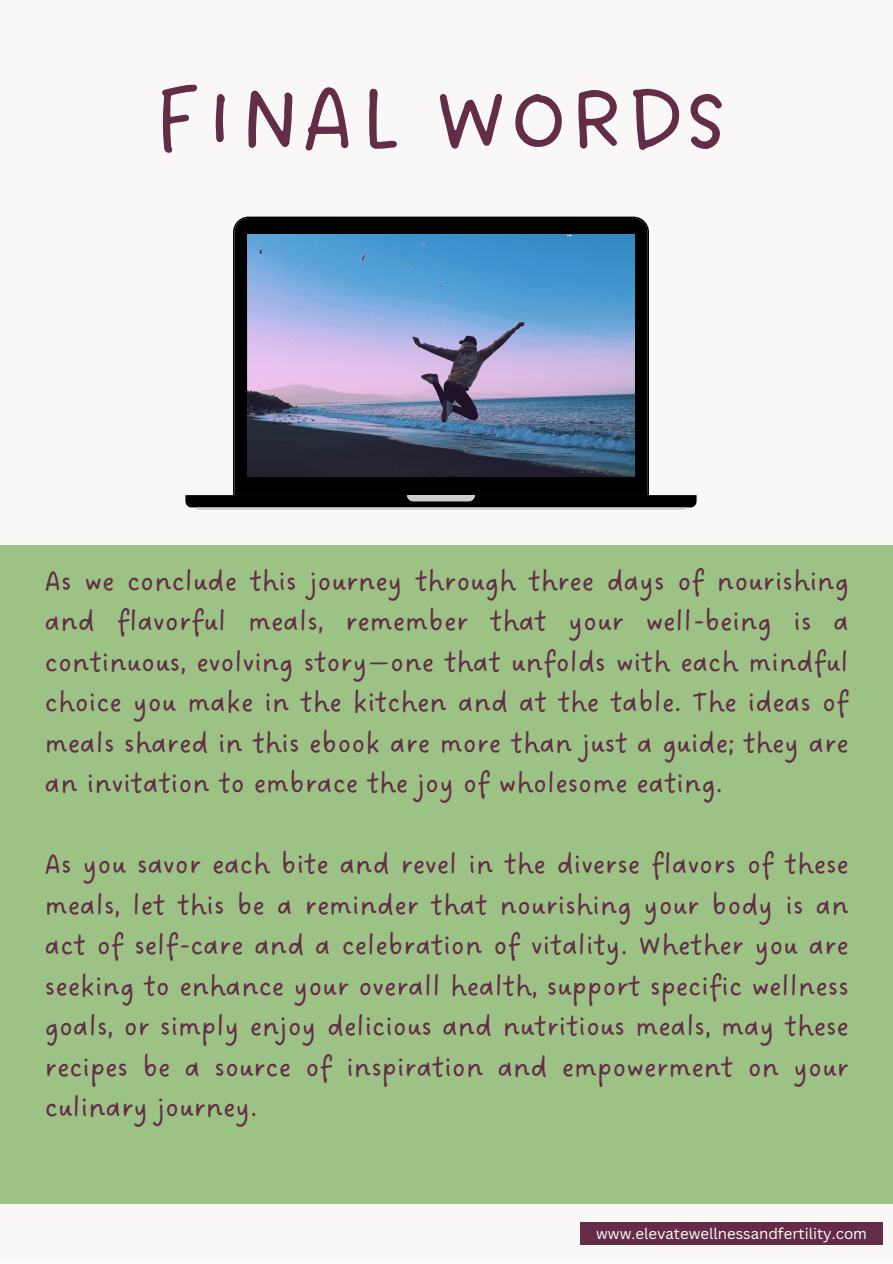
<style>
.page{position:relative;width:893px;height:1264px;background:#fff}
.page>*{position:absolute;margin:0;border:0;box-sizing:border-box;transform-origin:0 0}
.t1{font:95.7px "DO Sans Regular";color:#632d47}
.t2{font:29.55px/40.5px "DO Sans Regular";color:#632d47;text-align:justify}
.t3{font:15px "Canva Sans";color:#fff}
</style>
<div class="page">
<div style="left:0;top:0;width:892px;height:1262px;background:#faf8f6"></div>
<div style="left:580px;top:1222px;width:302px;height:22px;background:#632d47"></div>
<div style="left:0;top:544px;width:892px;height:659px;background:#9cc285"></div>
<svg style="left:185px;top:217px;width:511px;height:290px"></svg>
<svg style="left:407px;top:495px;width:68px;height:6px"></svg>
<svg style="left:196px;top:507px;width:490px;height:2px"></svg>
<img style="left:247px;top:234px;width:387px;height:243px">
<p class="t1" style="left:153px;top:64px;width:576px">FINAL WORDS</p>
<p class="t2" style="left:45px;top:562px;width:805px">As we conclude this journey through three days of nourishing and flavorful meals, remember that your well-being is a continuous, evolving story—one that unfolds with each mindful choice you make in the kitchen and at the table. The ideas of meals shared in this ebook are more than just a guide; they are an invitation to embrace the joy of wholesome eating.</p>
<p class="t2" style="left:45px;top:845px;width:805px">As you savor each bite and revel in the diverse flavors of these meals, let this be a reminder that nourishing your body is an act of self-care and a celebration of vitality. Whether you are seeking to enhance your overall health, support specific wellness goals, or simply enjoy delicious and nutritious meals, may these recipes be a source of inspiration and empowerment on your culinary journey.</p>
<p class="t3" style="left:596px;top:1223px;width:272px">www.elevatewellnessandfertility.com</p>
</div>
